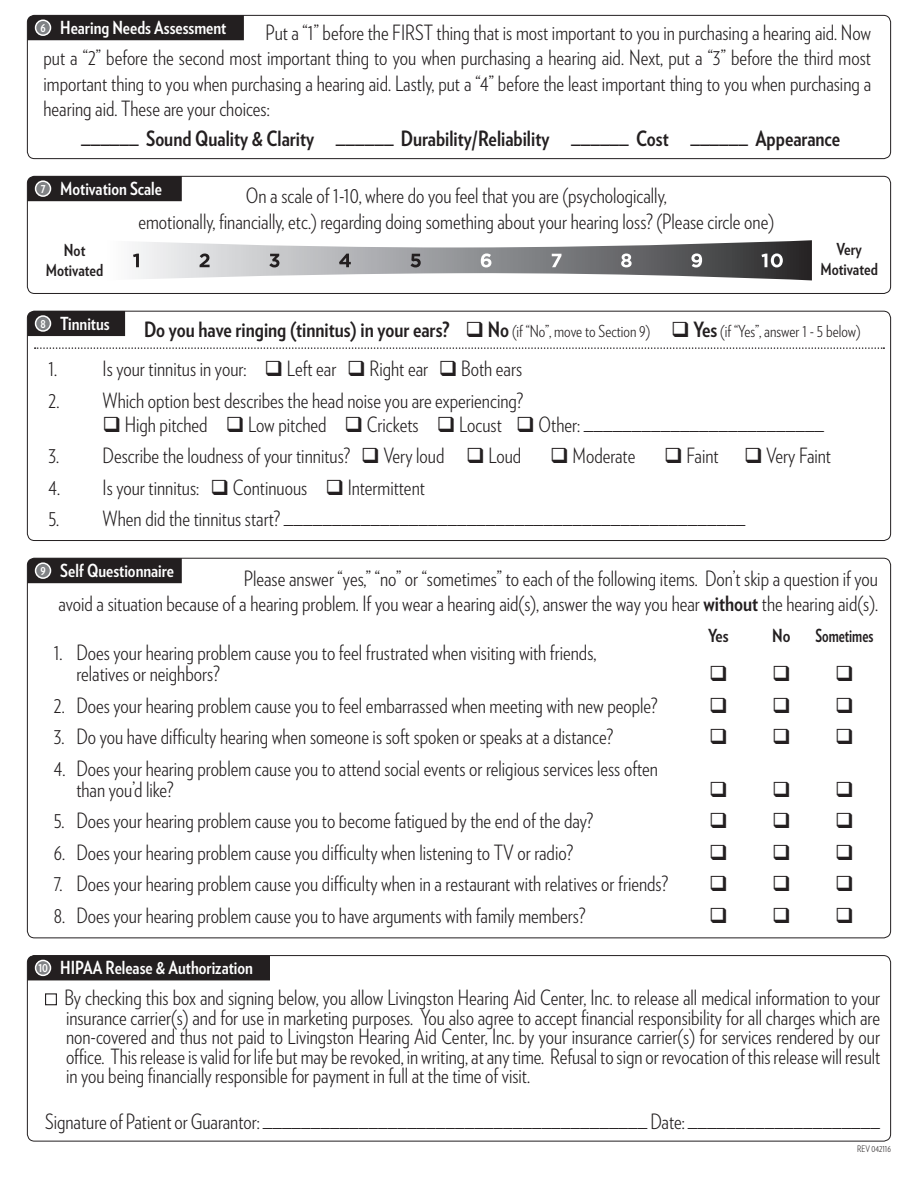
<style>
.page{position:relative;width:918px;height:1188px;background:#fff}
.page>*{position:absolute;margin:0;border:0;box-sizing:border-box;transform-origin:0 0}
.t1{font:300 21px/19.5px "Verlag Condensed";color:#231f20;text-align:justify}
.t2{font:700 21px "Verlag Condensed";color:#231f20}
.t3{font:700 18px "Verlag Condensed";color:#fff}
.t4{font:700 18px "Verlag Condensed";color:#231f20;scale:.85 1}
.t5{font:700 18px "Verlag Condensed";color:#231f20}
.t6{font:300 16.5px "Verlag Condensed";color:#231f20}
.t7{font:700 16.5px "Verlag Condensed";color:#231f20}
.t8{font:700 12px "Verlag Condensed";color:#fff}
.t9{font:300 9px "Verlag Condensed";color:#231f20}
.s1{font-weight:700;font-size:21px}
.s2{font-weight:700}
</style>
<div class="page">
<div style="left:27px;top:176px;width:864px;height:118px;border:1px solid #231f20;border-radius:7px"></div>
<div style="left:27px;top:176px;width:155px;height:25px;background:#231f20"></div>
<div style="left:36px;top:181px;width:15px;height:15px;background:#808285;border-radius:50%"></div>
<div style="left:35px;top:180px;width:16px;height:17px;border:2px solid #fff;border-radius:50%"></div>
<svg style="left:133px;top:240px;width:679px;height:40px"></svg>
<div style="left:27px;top:955px;width:864px;height:187px;border:1px solid #231f20;border-radius:7px"></div>
<div style="left:27px;top:955px;width:243px;height:25px;background:#231f20"></div>
<div style="left:36px;top:960px;width:15px;height:15px;background:#808285;border-radius:50%"></div>
<div style="left:35px;top:960px;width:16px;height:16px;border:2px solid #fff;border-radius:50%"></div>
<div style="left:45px;top:993px;width:12px;height:12px;border:1px solid #231f20"></div>
<div style="left:27px;top:558px;width:155px;height:25px;background:#231f20"></div>
<div style="left:36px;top:563px;width:15px;height:15px;background:#808285;border-radius:50%"></div>
<div style="left:35px;top:562px;width:16px;height:17px;border:2px solid #fff;border-radius:50%"></div>
<div style="left:27px;top:15px;width:864px;height:144px;border:1px solid #231f20;border-radius:7px"></div>
<div style="left:27px;top:15px;width:217px;height:25px;background:#231f20"></div>
<div style="left:36px;top:20px;width:15px;height:15px;background:#808285;border-radius:50%"></div>
<div style="left:35px;top:19px;width:16px;height:17px;border:2px solid #fff;border-radius:50%"></div>
<div style="left:27px;top:311px;width:864px;height:230px;border:1px solid #231f20;border-radius:7px"></div>
<div style="left:27px;top:311px;width:98px;height:25px;background:#231f20"></div>
<div style="left:36px;top:316px;width:15px;height:15px;background:#808285;border-radius:50%"></div>
<div style="left:35px;top:315px;width:16px;height:17px;border:2px solid #fff;border-radius:50%"></div>
<svg style="left:35px;top:347px;width:849px;height:2px"></svg>
<p class="t8" style="left:41px;top:19px;width:7px">6</p>
<p class="t3" style="left:60px;top:14px;width:168px">Hearing Needs Assessment</p>
<p class="t1" style="left:265px;top:22px;width:607px">Put a “1” before the FIRST thing that is most important to you in purchasing a hearing aid. Now</p>
<p class="t1" style="left:44px;top:44px;width:829px;line-height:25.2px">put a “2” before the second most important thing to you when purchasing a hearing aid. Next, put a “3” before the third most important thing to you when purchasing a hearing aid. Lastly, put a “4” before the least important thing to you when purchasing a hearing aid. These are your choices:</p>
<p class="t2" style="left:81px;top:123px;width:761px">______ Sound Quality &amp; Clarity ______ Durability/Reliability ______ Cost ______ Appearance</p>
<p class="t8" style="left:41px;top:180px;width:6px">7</p>
<p class="t3" style="left:60px;top:175px;width:103px">Motivation Scale</p>
<p class="t1" style="left:246px;top:185px;width:422px">On a scale of 1-10, where do you feel that you are (psychologically,</p>
<p class="t1" style="left:138px;top:210px;width:637px">emotionally, financially, etc.) regarding doing something about your hearing loss? (Please circle one)</p>
<p class="t7" style="left:64px;top:238px;width:23px">Not</p>
<p class="t7" style="left:46px;top:258px;width:59px">Motivated</p>
<p class="t7" style="left:837px;top:237px;width:27px">Very</p>
<p class="t7" style="left:820px;top:257px;width:59px">Motivated</p>
<p class="t8" style="left:41px;top:315px;width:7px">8</p>
<p class="t3" style="left:60px;top:310px;width:51px">Tinnitus</p>
<p class="t1" style="left:49px;top:358px;width:475px">1. Is your tinnitus in your: ❑ Left ear ❑ Right ear ❑ Both ears</p>
<p class="t1" style="left:49px;top:390px;width:476px">2. Which option best describes the head noise you are experiencing?</p>
<p class="t1" style="left:103px;top:414px;width:723px">❑ High pitched ❑ Low pitched ❑ Crickets ❑ Locust ❑ Other: _________________________</p>
<p class="t1" style="left:49px;top:445px;width:474px">3. Describe the loudness of your tinnitus? ❑ Very loud ❑ Loud</p>
<p class="t1" style="left:550px;top:445px;width:87px">❑ Moderate</p>
<p class="t1" style="left:664px;top:445px;width:168px">❑ Faint ❑ Very Faint</p>
<p class="t1" style="left:49px;top:477px;width:378px">4. Is your tinnitus: ❑ Continuous ❑ Intermittent</p>
<p class="t1" style="left:49px;top:508px;width:698px">5. When did the tinnitus start? ________________________________________________</p>
<p class="t2" style="left:144px;top:314px;width:307px">Do you have ringing (tinnitus) in your ears?</p>
<p class="t6" style="left:466px;top:320px;width:397px">❑ <span class="s1">No</span> (if “No”, move to Section 9) ❑ <span class="s1">Yes</span> (if “Yes”, answer 1 - 5 below)</p>
<p class="t8" style="left:41px;top:562px;width:7px">9</p>
<p class="t3" style="left:60px;top:557px;width:115px">Self Questionnaire</p>
<p class="t1" style="left:244px;top:568px;width:636px">Please answer “yes,” “no” or “sometimes” to each of the following items. Don’t skip a question if you</p>
<p class="t1" style="left:58px;top:593px;width:821px">avoid a situation because of a hearing problem. If you wear a hearing aid(s), answer the way you hear <span class="s2">without</span> the hearing aid(s).</p>
<p class="t1" style="left:54px;top:642px;width:544px">1. Does your hearing problem cause you to feel frustrated when visiting with friends,</p>
<p class="t1" style="left:76px;top:663px;width:145px">relatives or neighbors?</p>
<p class="t1" style="left:54px;top:694px;width:605px">2. Does your hearing problem cause you to feel embarrassed when meeting with new people?</p>
<p class="t1" style="left:54px;top:726px;width:561px">3. Do you have difficulty hearing when someone is soft spoken or speaks at a distance?</p>
<p class="t1" style="left:54px;top:757px;width:606px">4. Does your hearing problem cause you to attend social events or religious services less often</p>
<p class="t1" style="left:76px;top:778px;width:99px">than you’d like?</p>
<p class="t1" style="left:54px;top:810px;width:541px">5. Does your hearing problem cause you to become fatigued by the end of the day?</p>
<p class="t1" style="left:54px;top:841px;width:521px">6. Does your hearing problem cause you difficulty when listening to TV or radio?</p>
<p class="t1" style="left:54px;top:873px;width:616px">7. Does your hearing problem cause you difficulty when in a restaurant with relatives or friends?</p>
<p class="t1" style="left:54px;top:904px;width:533px">8. Does your hearing problem cause you to have arguments with family members?</p>
<p class="t5" style="left:708px;top:622px;width:22px">Yes</p>
<p class="t5" style="left:772px;top:622px;width:20px">No</p>
<p class="t4" style="left:815px;top:622px;width:70px">Sometimes</p>
<p class="t8" style="left:38px;top:959px;width:11px">10</p>
<p class="t3" style="left:60px;top:954px;width:194px">HIPAA Release &amp; Authorization</p>
<p class="t1" style="left:65px;top:987px;width:817px">By checking this box and signing below, you allow Livingston Hearing Aid Center, Inc. to release all medical information to your insurance carrier(s) and for use in marketing purposes. You also agree to accept financial responsibility for all charges which are non-covered and thus not paid to Livingston Hearing Aid Center, Inc. by your insurance carrier(s) for services rendered by our office. This release is valid for life but may be revoked, in writing, at any time. Refusal to sign or revocation of this release will result in you being financially responsible for payment in full at the time of visit.</p>
<p class="t1" style="left:45px;top:1111px;width:837px">Signature of Patient or Guarantor: ________________________________________ Date: ____________________</p>
<p class="t9" style="left:857px;top:1142px;width:35px">REV 042116</p>
</div>
